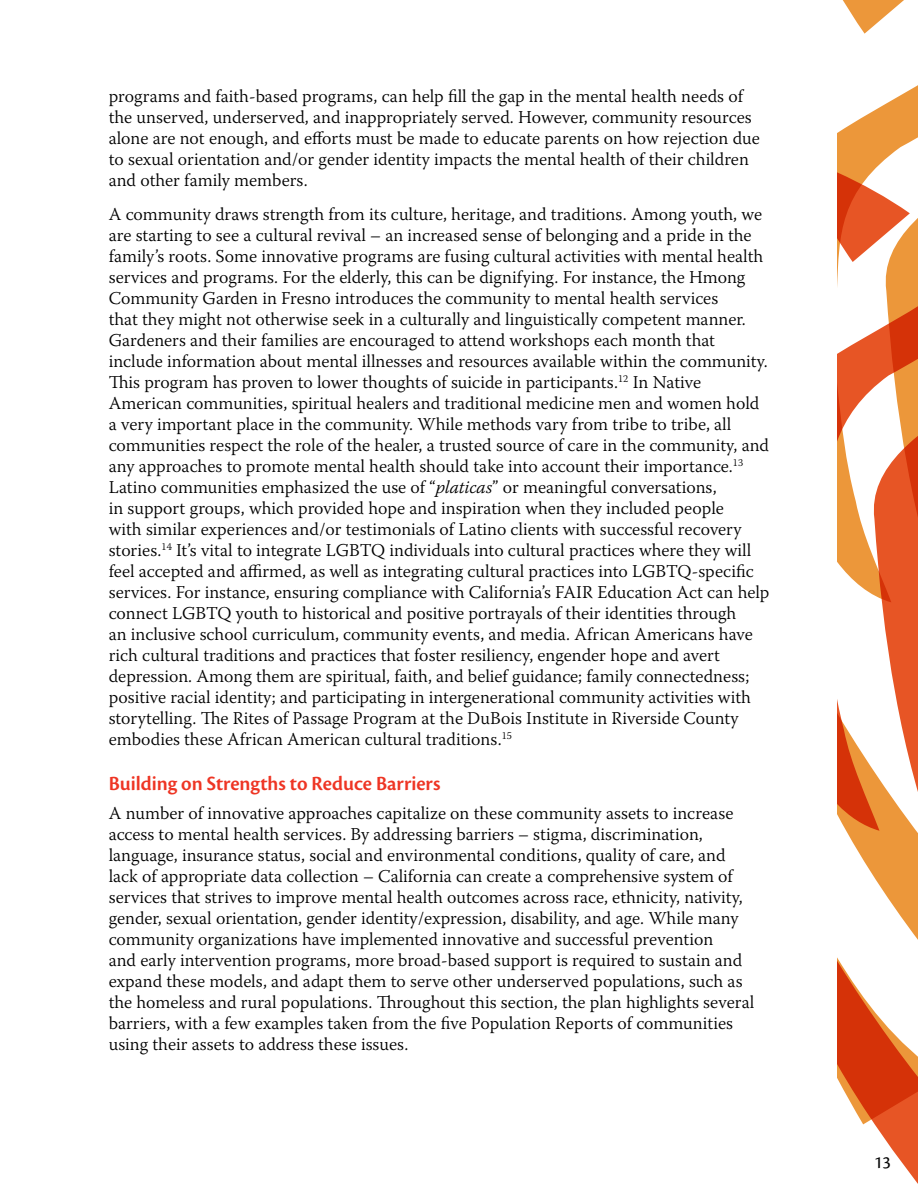
<style>
.page{position:relative;width:918px;height:1188px;background:#fff}
.page>*{position:absolute;margin:0;border:0;box-sizing:border-box;transform-origin:0 0}
.t1{font:21px "Cronos Pro Semibold Subh";color:#ee3524}
.t2{font:300 18px/21px "Warnock Pro";color:#000}
.t3{font:18px "Cronos Pro";color:#000}
.s1{font-style:italic}
</style>
<div class="page">
<svg style="left:837px;top:85px;width:81px;height:614px"></svg>
<svg style="left:837px;top:699px;width:81px;height:485px"></svg>
<svg style="left:842px;top:0;width:62px;height:34px"></svg>
<p class="t2" style="left:109px;top:85px;width:653px">programs and faith-based programs, can help fill the gap in the mental health needs of the unserved, underserved, and inappropriately served. However, community resources alone are not enough, and efforts must be made to educate parents on how rejection due to sexual orientation and/or gender identity impacts the mental health of their children and other family members.</p>
<p class="t2" style="left:109px;top:204px;width:662px">A community draws strength from its culture, heritage, and traditions. Among youth, we are starting to see a cultural revival – an increased sense of belonging and a pride in the family’s roots. Some innovative programs are fusing cultural activities with mental health services and programs. For the elderly, this can be dignifying. For instance, the Hmong Community Garden in Fresno introduces the community to mental health services<br>that they might not otherwise seek in a culturally and linguistically competent manner.<br>Gardeners and their families are encouraged to attend workshops each month that include information about mental illnesses and resources available within the community.<br>This program has proven to lower thoughts of suicide in participants.<sup>12</sup> In Native American communities, spiritual healers and traditional medicine men and women hold a very important place in the community. While methods vary from tribe to tribe, all communities respect the role of the healer, a trusted source of care in the community, and any approaches to promote mental health should take into account their importance.<sup>13<br></sup>Latino communities emphasized the use of “<span class="s1">platicas</span>” or meaningful conversations,<br>in support groups, which provided hope and inspiration when they included people<br>with similar experiences and/or testimonials of Latino clients with successful recovery stories.<sup>14</sup> It’s vital to integrate LGBTQ individuals into cultural practices where they will feel accepted and affirmed, as well as integrating cultural practices into LGBTQ-specific services. For instance, ensuring compliance with California’s FAIR Education Act can help connect LGBTQ youth to historical and positive portrayals of their identities through<br>an inclusive school curriculum, community events, and media. African Americans have rich cultural traditions and practices that foster resiliency, engender hope and avert depression. Among them are spiritual, faith, and belief guidance; family connectedness; positive racial identity; and participating in intergenerational community activities with storytelling. The Rites of Passage Program at the DuBois Institute in Riverside County embodies these African American cultural traditions.<sup>15</sup></p>
<p class="t1" style="left:109px;top:771px;width:333px">Building on Strengths to Reduce Barriers</p>
<p class="t2" style="left:109px;top:803px;width:647px">A number of innovative approaches capitalize on these community assets to increase access to mental health services. By addressing barriers – stigma, discrimination, language, insurance status, social and environmental conditions, quality of care, and lack of appropriate data collection – California can create a comprehensive system of services that strives to improve mental health outcomes across race, ethnicity, nativity, gender, sexual orientation, gender identity/expression, disability, and age. While many community organizations have implemented innovative and successful prevention<br>and early intervention programs, more broad-based support is required to sustain and expand these models, and adapt them to serve other underserved populations, such as the homeless and rural populations. Throughout this section, the plan highlights several barriers, with a few examples taken from the five Population Reports of communities using their assets to address these issues.</p>
<p class="t3" style="left:874px;top:1152px;width:18px">13</p>
</div>
